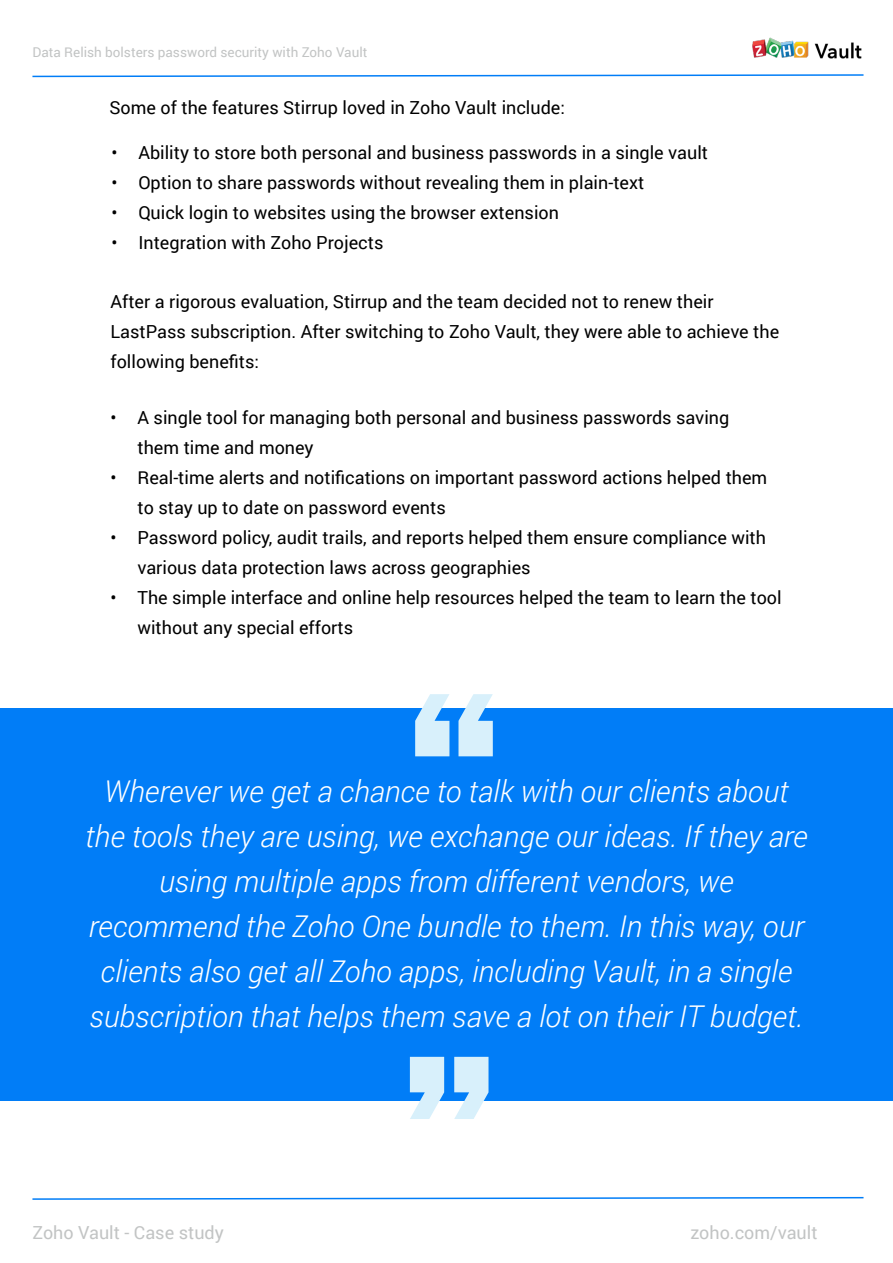
<style>
.page{position:relative;width:893px;height:1263px;background:#fff}
.page>*{position:absolute;margin:0;border:0;box-sizing:border-box;transform-origin:0 0}
.t1{font:italic 300 30px/45px "Roboto";color:#fff;text-align:center}
.t2{font:18px/30px "Roboto";color:#000}
.t3{font:18px "Roboto";color:#c2c4c4}
.t4{font:13.5px "Roboto";color:#c2c4c4}
</style>
<div class="page">
<img style="left:752px;top:37px;width:110px;height:22px">
<svg style="left:32px;top:74px;width:832px;height:4px"></svg>
<svg style="left:32px;top:1196px;width:832px;height:4px"></svg>
<div style="left:0;top:709px;width:893px;height:392px;background:#017df7"></div>
<svg style="left:415px;top:694px;width:34px;height:62px"></svg>
<svg style="left:458px;top:694px;width:35px;height:62px"></svg>
<svg style="left:454px;top:1057px;width:34px;height:62px"></svg>
<svg style="left:410px;top:1057px;width:34px;height:62px"></svg>
<p class="t4" style="left:32px;top:43px;width:336px">Data Relish bolsters password security with Zoho Vault</p>
<p class="t2" style="left:109px;top:92px;width:457px">Some of the features Stirrup loved in Zoho Vault include:</p>
<p class="t2" style="left:111px;top:137px;width:598px">• Ability to store both personal and business passwords in a single vault</p>
<p class="t2" style="left:111px;top:167px;width:534px">• Option to share passwords without revealing them in plain-text</p>
<p class="t2" style="left:111px;top:197px;width:449px">• Quick login to websites using the browser extension</p>
<p class="t2" style="left:111px;top:227px;width:274px">• Integration with Zoho Projects</p>
<p class="t2" style="left:111px;top:286px;width:605px">After a rigorous evaluation, Stirrup and the team decided not to renew their</p>
<p class="t2" style="left:111px;top:316px;width:670px">LastPass subscription. After switching to Zoho Vault, they were able to achieve the following benefits:</p>
<p class="t2" style="left:137px;top:401px;width:593px;text-indent:-27px">• A single tool for managing both personal and business passwords saving them time and money</p>
<p class="t2" style="left:137px;top:461px;width:631px;text-indent:-27px">• Real-time alerts and notifications on important password actions helped them to stay up to date on password events</p>
<p class="t2" style="left:137px;top:521px;width:630px;text-indent:-27px">• Password policy, audit trails, and reports helped them ensure compliance with various data protection laws across geographies</p>
<p class="t2" style="left:137px;top:581px;width:646px;text-indent:-27px">• The simple interface and online help resources helped the team to learn the tool without any special efforts</p>
<p class="t1" style="left:85px;top:768px;width:724px">Wherever we get a chance to talk with our clients about the tools they are using, we exchange our ideas. If they are using multiple apps from different vendors, we</p>
<p class="t1" style="left:89px;top:903px;width:717px">recommend the Zoho One bundle to them. In this way, our clients also get all Zoho apps, including Vault, in a single</p>
<p class="t1" style="left:90px;top:993px;width:715px">subscription that helps them save a lot on their IT budget.</p>
<p class="t3" style="left:32px;top:1219px;width:193px">Zoho Vault - Case study</p>
<p class="t3" style="left:690px;top:1219px;width:129px">zoho.com/vault</p>
</div>
